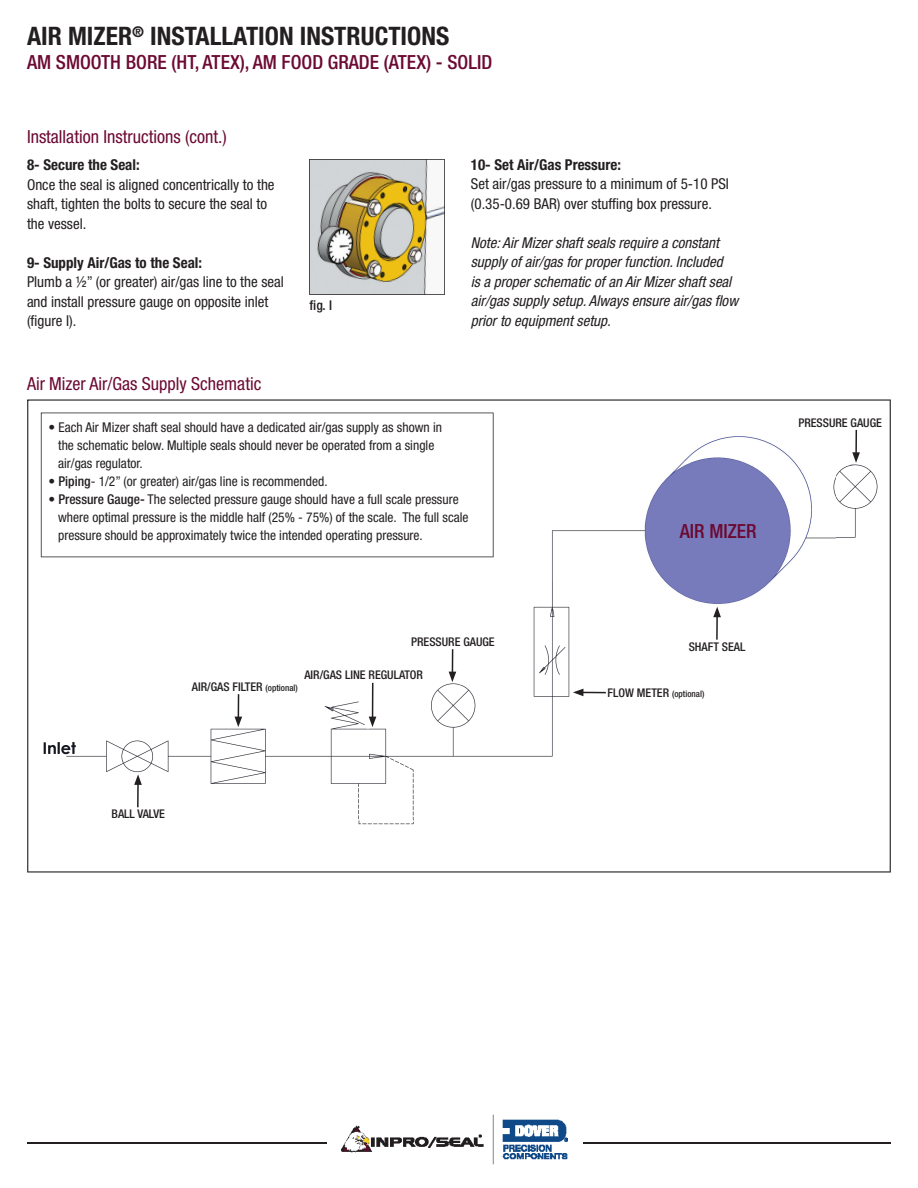
<style>
.page{position:relative;width:918px;height:1188px;background:#fff}
.page>*{position:absolute;margin:0;border:0;box-sizing:border-box;transform-origin:0 0}
.t1{font:700 condensed 25.5px "Helvetica Neue LT Std";color:#231f20}
.t2{font:500 condensed 19.5px "Helvetica Neue LT Std";color:#6c0932}
.t3{font:condensed 18px "Helvetica Neue LT Std";color:#6c0932}
.t4{font:condensed 15px/19.5px "Helvetica Neue LT Std";color:#231f20}
.t5{font:italic condensed 15px/19.5px "Helvetica Neue LT Std";color:#231f20}
.t6{font:700 condensed 15px "Helvetica Neue LT Std";color:#231f20}
.t7{font:condensed 13.5px/18px "Helvetica Neue LT Std";color:#231f20}
.t8{font:500 condensed 13.5px "Helvetica Neue LT Std";color:#231f20}
.t9{font:500 condensed 12px "Helvetica Neue LT Std";color:#231f20}
.t10{font:500 condensed 9px "Helvetica Neue LT Std";color:#231f20}
.s1{font-weight:500}
.s2{font-size:9px}
.s3{font-size:12px}
</style>
<div class="page">
<svg style="left:309px;top:159px;width:136px;height:136px;background:#beb698"></svg>
<svg style="left:27px;top:399px;width:864px;height:474px"></svg>
<hr style="left:137px;top:783px;width:2px;height:24px;background:#231f20">
<svg style="left:134px;top:774px;width:8px;height:11px"></svg>
<svg style="left:235px;top:694px;width:7px;height:33px"></svg>
<hr style="left:372px;top:683px;width:1px;height:36px;background:#231f20">
<svg style="left:369px;top:717px;width:7px;height:10px"></svg>
<svg style="left:449px;top:649px;width:7px;height:33px"></svg>
<svg style="left:573px;top:689px;width:33px;height:7px"></svg>
<hr style="left:716px;top:615px;width:2px;height:25px;background:#231f20">
<svg style="left:713px;top:607px;width:8px;height:10px"></svg>
<hr style="left:855px;top:430px;width:2px;height:25px;background:#231f20">
<svg style="left:852px;top:452px;width:8px;height:11px"></svg>
<svg style="left:41px;top:413px;width:453px;height:144px"></svg>
<hr style="left:27px;top:1142px;width:864px;height:1px;background:#231f20">
<div style="left:327px;top:1106px;width:256px;height:64px;background:#fff"></div>
<img style="left:342px;top:1114px;width:226px;height:51px">
<h1 class="t1" style="left:27px;top:27px;width:424px">AIR MIZER<sup>®</sup> INSTALLATION INSTRUCTIONS</h1>
<h2 class="t2" style="left:27px;top:50px;width:467px">AM SMOOTH BORE (HT, ATEX), AM FOOD GRADE (ATEX) - SOLID</h2>
<h3 class="t3" style="left:27px;top:130px;width:201px">Installation Instructions (cont.)</h3>
<p class="t6" style="left:27px;top:160px;width:114px">8- Secure the Seal:</p>
<p class="t4" style="left:27px;top:176px;width:249px">Once the seal is aligned concentrically to the shaft, tighten the bolts to secure the seal to the vessel.</p>
<p class="t6" style="left:27px;top:257px;width:177px">9- Supply Air/Gas to the Seal:</p>
<p class="t4" style="left:27px;top:274px;width:258px">Plumb a ½” (or greater) air/gas line to the seal and install pressure gauge on opposite inlet (figure I).</p>
<h3 class="t3" style="left:27px;top:378px;width:236px">Air Mizer Air/Gas Supply Schematic</h3>
<p class="t8" style="left:310px;top:297px;width:24px">fig. I</p>
<p class="t6" style="left:471px;top:159px;width:152px">10- Set Air/Gas Pressure:</p>
<p class="t4" style="left:471px;top:176px;width:260px">Set air/gas pressure to a minimum of 5-10 PSI (0.35-0.69 BAR) over stuffing box pressure.</p>
<p class="t5" style="left:471px;top:234px;width:269px">Note: Air Mizer shaft seals require a constant supply of air/gas for proper function. Included<br>is a proper schematic of an Air Mizer shaft seal air/gas supply setup. Always ensure air/gas flow prior to equipment setup.</p>
<p class="t7" style="left:58px;top:420px;width:385px;text-indent:-10px">• Each Air Mizer shaft seal should have a dedicated air/gas supply as shown in the schematic below. Multiple seals should never be operated from a single air/gas regulator.</p>
<p class="t7" style="left:48px;top:474px;width:281px">• <span class="s1">Piping</span>- 1/2” (or greater) air/gas line is recommended.</p>
<p class="t7" style="left:58px;top:492px;width:412px;text-indent:-10px">• <span class="s1">Pressure Gauge-</span> The selected pressure gauge should have a full scale pressure where optimal pressure is the middle half (25% - 75%) of the scale. The full scale pressure should be approximately twice the intended operating pressure.</p>
<p class="t9" style="left:411px;top:635px;width:85px">PRESSURE GAUGE</p>
<p class="t9" style="left:304px;top:668px;width:120px">AIR/GAS LINE REGULATOR</p>
<p class="t9" style="left:192px;top:680px;width:108px">AIR/GAS FILTER <span class="s2">(optional)</span></p>
<h2 class="t2" style="left:680px;top:520px;width:78px">AIR MIZER</h2>
<p class="t9" style="left:689px;top:640px;width:58px">SHAFT SEAL</p>
<p class="t10" style="left:608px;top:689px;width:98px"><span class="s3">FLOW METER</span> (optional)</p>
<p class="t9" style="left:798px;top:416px;width:85px">PRESSURE GAUGE</p>
<p class="t9" style="left:112px;top:807px;width:55px">BALL VALVE</p>
</div>
